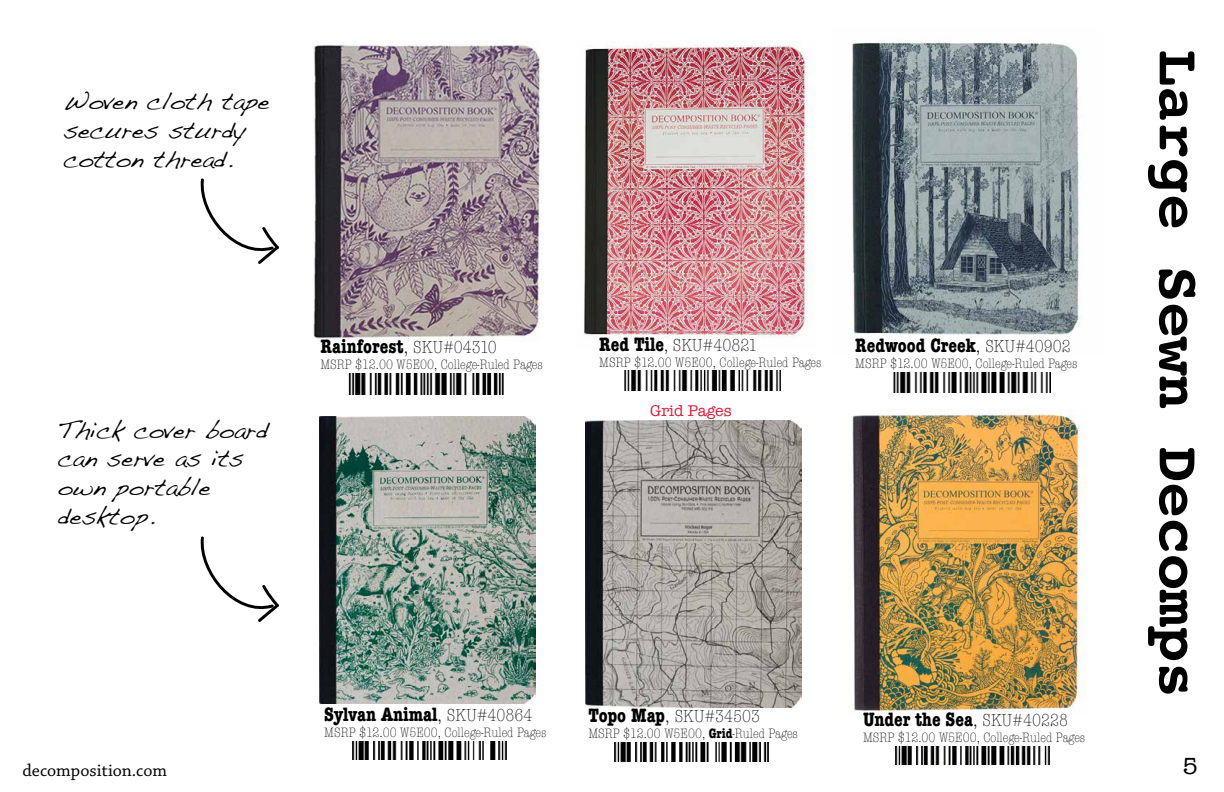
<style>
.page{position:relative;width:1224px;height:792px;background:#fff}
.page>*{position:absolute;margin:0;border:0;box-sizing:border-box;transform-origin:0 0}
.t1{font:700 60px "Courier";color:#000}
.t2{font:24px/28.8px "Handwriting Dakota";color:#000}
.t3{font:24px "American Typewriter";color:#000}
.t4{font:700 condensed 20px "American Typewriter";color:#000}
.t5{font:300 condensed 18px "American Typewriter";color:#000}
.t6{font:18px "Chaparral Pro";color:#000}
.t7{font:16px "American Typewriter";color:#d71d3c}
.t8{font:300 condensed 14px "American Typewriter";color:#000}
.s1{font-weight:300}
.s2{font-weight:300;font-size:18px}
.s3{font-weight:700;font-size:20px}
.s4{font-size:20px}
.s5{font-weight:700}
</style>
<div class="page">
<img style="left:584px;top:42px;width:229px;height:297px">
<img style="left:313px;top:41px;width:227px;height:300px">
<img style="left:348px;top:374px;width:156px;height:21px">
<img style="left:624px;top:371px;width:157px;height:20px">
<img style="left:852px;top:42px;width:230px;height:295px">
<img style="left:893px;top:372px;width:157px;height:20px">
<img style="left:319px;top:416px;width:216px;height:287px">
<img style="left:352px;top:741px;width:155px;height:19px">
<img style="left:586px;top:420px;width:216px;height:288px">
<img style="left:614px;top:743px;width:155px;height:18px">
<img style="left:852px;top:410px;width:234px;height:302px">
<img style="left:895px;top:747px;width:155px;height:18px">
<svg style="left:200px;top:178px;width:79px;height:86px"></svg>
<svg style="left:200px;top:536px;width:79px;height:86px"></svg>
<h2 class="t2" style="left:63px;top:87px;width:208px">Woven cloth tape secures sturdy cotton thread.</h2>
<h2 class="t2" style="left:58px;top:415px;width:212px">Thick cover board can serve as its own portable desktop.</h2>
<h3 class="t4" style="left:320px;top:330px;width:178px">Rainforest<span class="s1">,</span> <span class="s2">SKU#04310</span></h3>
<p class="t8" style="left:320px;top:355px;width:224px">MSRP $12.00 W5E00, College-Ruled Pages</p>
<p class="t5" style="left:599px;top:333px;width:160px"><span class="s3">Red Tile</span>, SKU#40821</p>
<p class="t8" style="left:599px;top:353px;width:224px">MSRP $12.00 W5E00, College-Ruled Pages</p>
<p class="t7" style="left:650px;top:399px;width:83px">Grid Pages</p>
<h3 class="t4" style="left:855px;top:329px;width:217px">Redwood Creek<span class="s1">,</span> <span class="s2">SKU#40902</span></h3>
<p class="t8" style="left:855px;top:354px;width:224px">MSRP $12.00 W5E00, College-Ruled Pages</p>
<h3 class="t4" style="left:324px;top:698px;width:210px">Sylvan Animal<span class="s1">,</span> <span class="s2">SKU#40864</span></h3>
<p class="t8" style="left:324px;top:723px;width:224px">MSRP $12.00 W5E00, College-Ruled Pages</p>
<p class="t5" style="left:588px;top:704px;width:173px"><span class="s3">Topo Map</span><span class="s4">,</span> SKU#34503</p>
<p class="t8" style="left:588px;top:724px;width:211px">MSRP $12.00 W5E00, <span class="s5">Grid</span>-Ruled Pages</p>
<h3 class="t4" style="left:863px;top:703px;width:207px">Under the Sea<span class="s1">,</span> <span class="s2">SKU#40228</span></h3>
<p class="t8" style="left:863px;top:728px;width:224px">MSRP $12.00 W5E00, College-Ruled Pages</p>
<h1 class="t1" style="left:1227px;top:50px;width:650px;rotate:90deg">Large Sewn Decomps</h1>
<p class="t6" style="left:23px;top:761px;width:146px">decomposition.com</p>
<h2 class="t3" style="left:1182px;top:747px;width:17px">5</h2>
</div>
